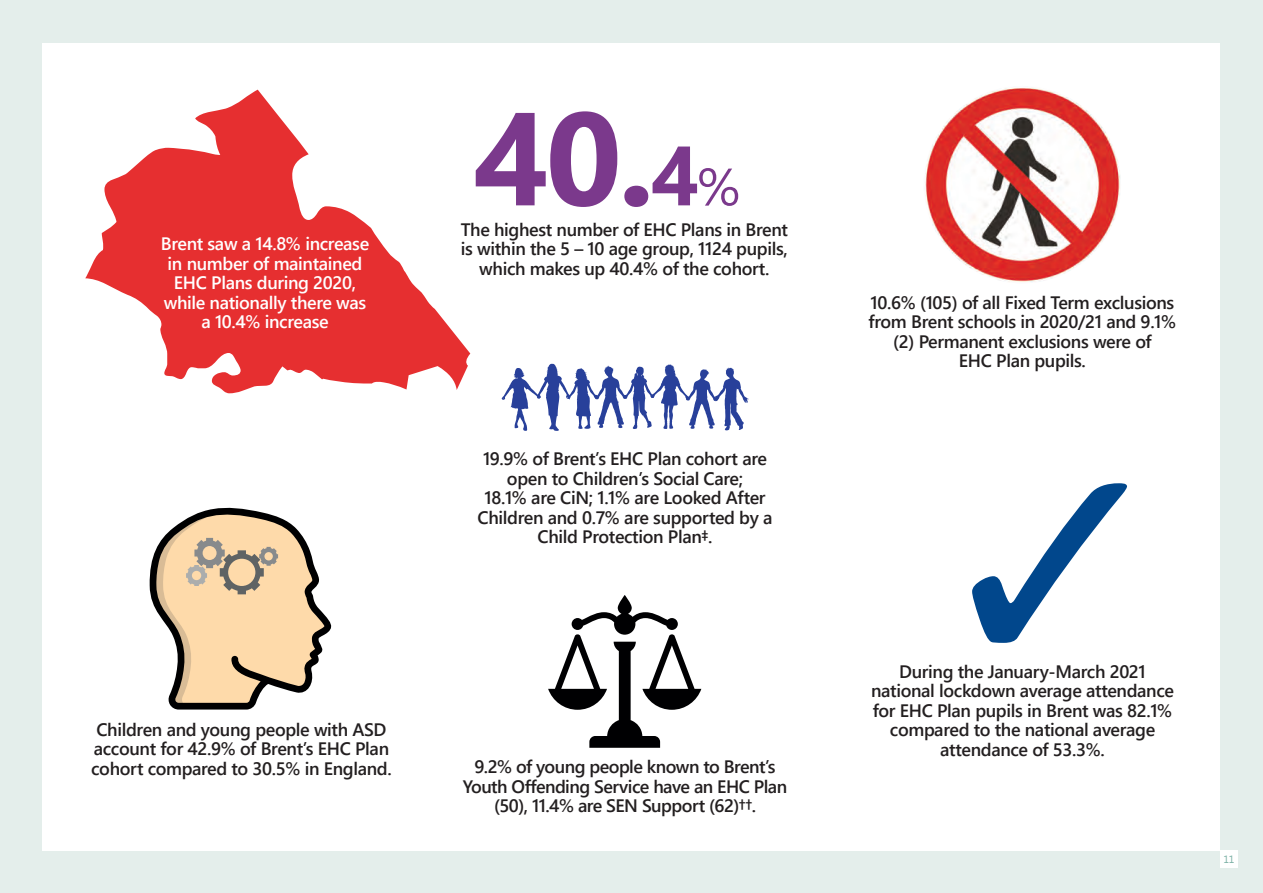
<style>
.page{position:relative;width:1263px;height:893px;background:#e4eeeb}
.page>*{position:absolute;margin:0;border:0;box-sizing:border-box;transform-origin:0 0}
.Bullet_text{font:700 132px "Segoe UI";color:#7b398c}
.Infographic_text{font:600 18px/19.5px "Segoe UI";letter-spacing:-.02em;color:#231f20;text-align:center}
.Infographic_text-2{font:600 18px/19.5px "Segoe UI";letter-spacing:-.02em;color:#fff;text-align:center}
.t1{font:10.5px "Segoe UI";color:#7aafa4}
.s1{font-size:84px}
.s2{font-weight:400;font-size:52.5px}
</style>
<div class="page">
<div style="left:43px;top:43px;width:1177px;height:807px;background:#fff"></div>
<div style="left:1220px;top:850px;width:17px;height:17px;background:#fff"></div>
<svg style="left:548px;top:595px;width:153px;height:153px"></svg>
<svg style="left:149px;top:508px;width:182px;height:201px"></svg>
<div style="left:264px;top:552px;width:9px;height:8px;background:#fedaaa;border-radius:50%"></div>
<img style="left:924px;top:86px;width:197px;height:197px;border-radius:99px">
<svg style="left:972px;top:483px;width:155px;height:160px"></svg>
<svg style="left:85px;top:90px;width:385px;height:303px;fill:#e62f30"></svg>
<svg style="left:502px;top:364px;width:246px;height:67px"></svg>
<p class="Infographic_text-2" style="left:161px;top:234px;width:210px">Brent saw a 14.8% increase in number of maintained<br>EHC Plans during 2020, while nationally there was a 10.4% increase</p>
<p class="Bullet_text" style="left:473px;top:52px;width:268px">40.<span class="s1">4</span><span class="s2">%</span></p>
<p class="Infographic_text" style="left:461px;top:219px;width:329px">The highest number of EHC Plans in Brent is within the 5 – 10 age group, 1124 pupils, which makes up 40.4% of the cohort.</p>
<p class="Infographic_text" style="left:478px;top:449px;width:296px">19.9% of Brent’s EHC Plan cohort are open to Children’s Social Care;<br>18.1% are CiN; 1.1% are Looked After<br>Children and 0.7% are supported by a<br>Child Protection Plan‡.</p>
<p class="Infographic_text" style="left:91px;top:719px;width:302px;text-align:left">Children and young people with ASD account for 42.9% of Brent’s EHC Plan cohort compared to 30.5% in England.</p>
<p class="Infographic_text" style="left:463px;top:757px;width:326px">9.2% of young people known to Brent’s<br>Youth Offending Service have an EHC Plan (50), 11.4% are SEN Support (62)††.</p>
<p class="Infographic_text" style="left:868px;top:292px;width:309px">10.6% (105) of all Fixed Term exclusions from Brent schools in 2020/21 and 9.1% (2) Permanent exclusions were of<br>EHC Plan pupils.</p>
<p class="Infographic_text" style="left:871px;top:661px;width:305px">During the January-March 2021 national lockdown average attendance for EHC Plan pupils in Brent was 82.1% compared to the national average attendance of 53.3%.</p>
<p class="t1" style="left:1223px;top:852px;width:13px">11</p>
</div>
